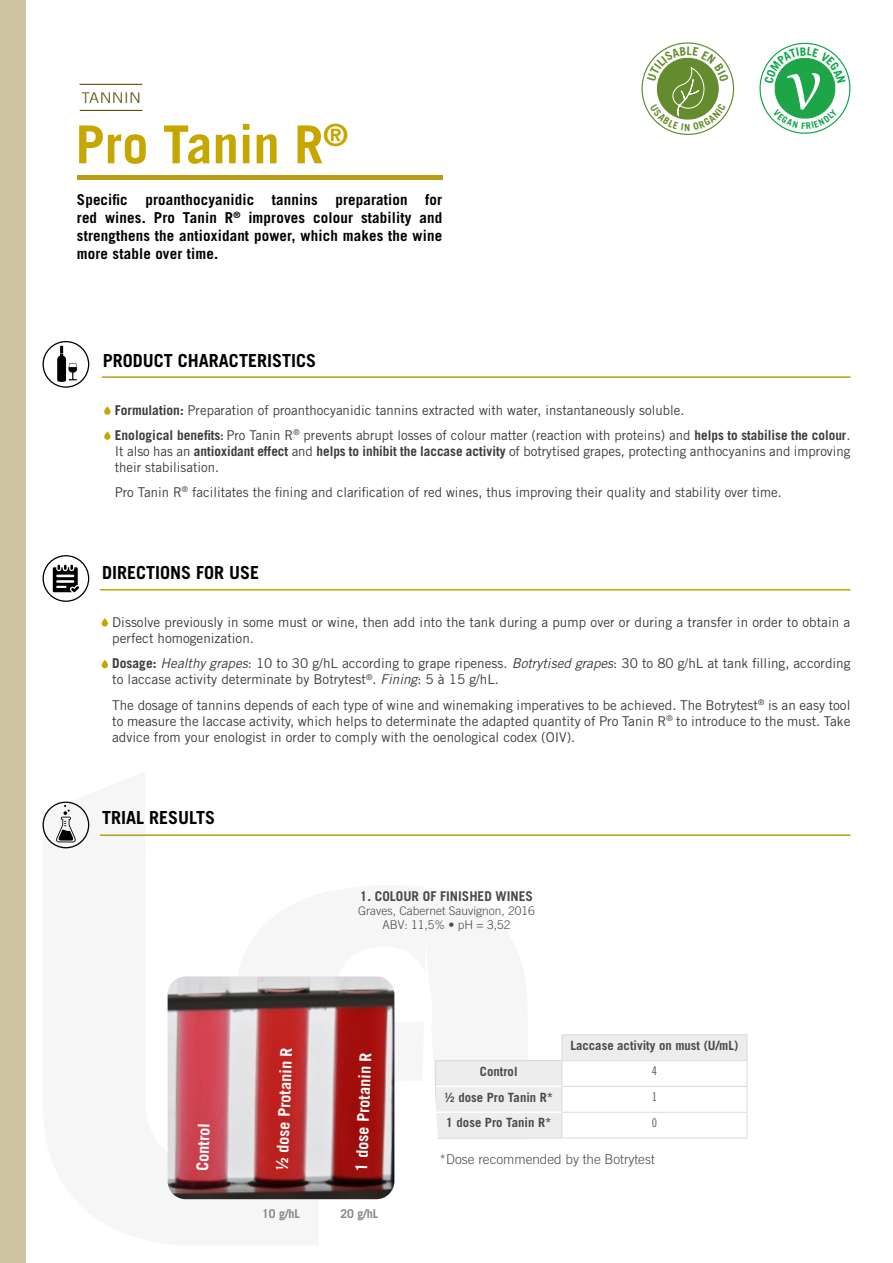
<style>
.page{position:relative;width:893px;height:1263px;background:#fff}
.page>*{position:absolute;margin:0;border:0;box-sizing:border-box;transform-origin:0 0}
.t1{font:700 52.5px "Trade Gothic LT Std";color:#c6a700}
.t2{font:700 18px "Trade Gothic LT Std";color:#000}
.t3{font:700 16.2px "Trade Gothic LT Std";color:#fff}
.t4{font:700 15px/18px "Trade Gothic LT Std";letter-spacing:.01em;color:#000;text-align:justify}
.t5{font:300 14.7px "Trade Gothic LT Std";letter-spacing:.02em;color:#5d5009;scale:1.12 1}
.t6{font:13.5px/16.2px "Trade Gothic LT Std";color:#3c3c3b}
.t7{font:300 13.5px "Trade Gothic LT Std";color:#4a4a49}
.t8{font:700 13.5px "Trade Gothic LT Std";color:#4a4a49}
.t9{font:700 12.75px "Trade Gothic LT Std";color:#4a4a49}
.t10{font:700 12.15px "Trade Gothic LT Std";color:#878787}
.t11{font:300 12px/14.4px "Trade Gothic LT Std";color:#4a4a49;text-align:center}
.t12{font:12px "Trade Gothic LT Std Cn 18";color:#575756}
.s1{font-weight:700}
.s2{font-family:"Trade Gothic LT Std Bd Cn 20"}
.s3{font-style:italic}
</style>
<div class="page">
<div style="left:0;top:0;width:26px;height:1263px;background:#cbc49e"></div>
<svg style="left:104px;top:406px;width:7px;height:9px"></svg>
<svg style="left:104px;top:431px;width:7px;height:9px"></svg>
<svg style="left:43px;top:341px;width:46px;height:47px"></svg>
<hr style="left:102px;top:376px;width:748px;height:2px;background:#b99c16">
<svg style="left:102px;top:618px;width:6px;height:8px"></svg>
<div style="left:102px;top:660px;width:6px;height:8px;background:#c6a700;border-radius:3px"></div>
<svg style="left:43px;top:555px;width:46px;height:47px"></svg>
<hr style="left:100px;top:589px;width:750px;height:1px;background:#c6a700">
<hr style="left:77px;top:175px;width:366px;height:4px;background:#b99c16">
<hr style="left:80px;top:84px;width:62px;height:1px;background:#5d5009">
<hr style="left:80px;top:110px;width:62px;height:1px;background:#5d5009">
<hr style="left:100px;top:834px;width:750px;height:2px;background:#b99c16">
<svg style="left:43px;top:801px;width:46px;height:47px"></svg>
<img style="left:168px;top:976px;width:226px;height:223px">
<svg style="left:435px;top:1034px;width:313px;height:105px"></svg>
<svg style="left:641px;top:42px;width:93px;height:93px"></svg>
<svg style="left:759px;top:42px;width:91px;height:92px"></svg>
<p class="t5" style="left:81px;top:89px;width:55px">TANNIN</p>
<h1 class="t1" style="left:75px;top:112px;width:274px">Pro Tanin R<sup>®</sup></h1>
<p class="t4" style="left:77px;top:191px;width:367px">Specific proanthocyanidic tannins preparation for red wines. Pro Tanin R<sup>®</sup> improves colour stability and strengthens the antioxidant power, which makes the wine more stable over time.</p>
<h2 class="t2" style="left:103px;top:349px;width:215px">PRODUCT CHARACTERISTICS</h2>
<p class="t6" style="left:115px;top:397px;width:737px;line-height:25px"><span class="s1">Formulation:</span> Preparation of proanthocyanidic tannins extracted with water, instantaneously soluble.<br><span class="s1">Enological benefits</span><span class="s2">:</span> Pro Tanin R<sup>®</sup> prevents abrupt losses of colour matter (reaction with proteins) and <span class="s1">helps to stabilise the colour</span>.</p>
<p class="t6" style="left:115px;top:443px;width:737px">It also has an <span class="s1">antioxidant effect</span> and <span class="s1">helps to inhibit the laccase activity</span> of botrytised grapes, protecting anthocyanins and improving their stabilisation.</p>
<p class="t6" style="left:115px;top:484px;width:669px">Pro Tanin R<sup>®</sup> facilitates the fining and clarification of red wines, thus improving their quality and stability over time.</p>
<h2 class="t2" style="left:102px;top:561px;width:159px">DIRECTIONS FOR USE</h2>
<p class="t6" style="left:112px;top:613px;width:740px">Dissolve previously in some must or wine, then add into the tank during a pump over or during a transfer in order to obtain a perfect homogenization.</p>
<p class="t6" style="left:112px;top:655px;width:740px"><span class="s1">Dosage:</span> <span class="s3">Healthy grapes</span>: 10 to 30 g/hL according to grape ripeness. <span class="s3">Botrytised grapes</span>: 30 to 80 g/hL at tank filling, according to laccase activity determinate by Botrytest<sup>®</sup>. <span class="s3">Fining</span>: 5 à 15 g/hL.</p>
<p class="t6" style="left:112px;top:697px;width:740px;text-align:justify">The dosage of tannins depends of each type of wine and winemaking imperatives to be achieved. The Botrytest<sup>®</sup> is an easy tool to measure the laccase activity, which helps to determinate the adapted quantity of Pro Tanin R<sup>®</sup> to introduce to the must. Take advice from your enologist in order to comply with the oenological codex (OIV).</p>
<h2 class="t2" style="left:102px;top:807px;width:115px">TRIAL RESULTS</h2>
<p class="t3" style="left:192px;top:1170px;width:49px;rotate:-88deg">Control</p>
<p class="t8" style="left:360px;top:887px;width:175px">1. COLOUR OF FINISHED WINES</p>
<p class="t11" style="left:358px;top:903px;width:178px">Graves, Cabernet Sauvignon, 2016<br>ABV: 11,5% • pH = 3,52</p>
<p class="t3" style="left:272px;top:1170px;width:125px;rotate:-88deg">½ dose Protanin R</p>
<p class="t3" style="left:351px;top:1171px;width:120px;rotate:-88deg">1 dose Protanin R</p>
<p class="t10" style="left:262px;top:1206px;width:39px">10 g/hL</p>
<p class="t10" style="left:341px;top:1206px;width:39px">20 g/hL</p>
<p class="t9" style="left:570px;top:1037px;width:169px">Laccase activity on must (U/mL)</p>
<p class="t9" style="left:480px;top:1063px;width:39px">Control</p>
<p class="t12" style="left:652px;top:1064px;width:7px">4</p>
<p class="t9" style="left:444px;top:1089px;width:111px">½ dose Pro Tanin R*</p>
<p class="t12" style="left:652px;top:1090px;width:7px">1</p>
<p class="t9" style="left:446px;top:1115px;width:107px">1 dose Pro Tanin R*</p>
<p class="t12" style="left:652px;top:1115px;width:7px">0</p>
<p class="t7" style="left:439px;top:1151px;width:217px">*Dose recommended by the Botrytest</p>
</div>
